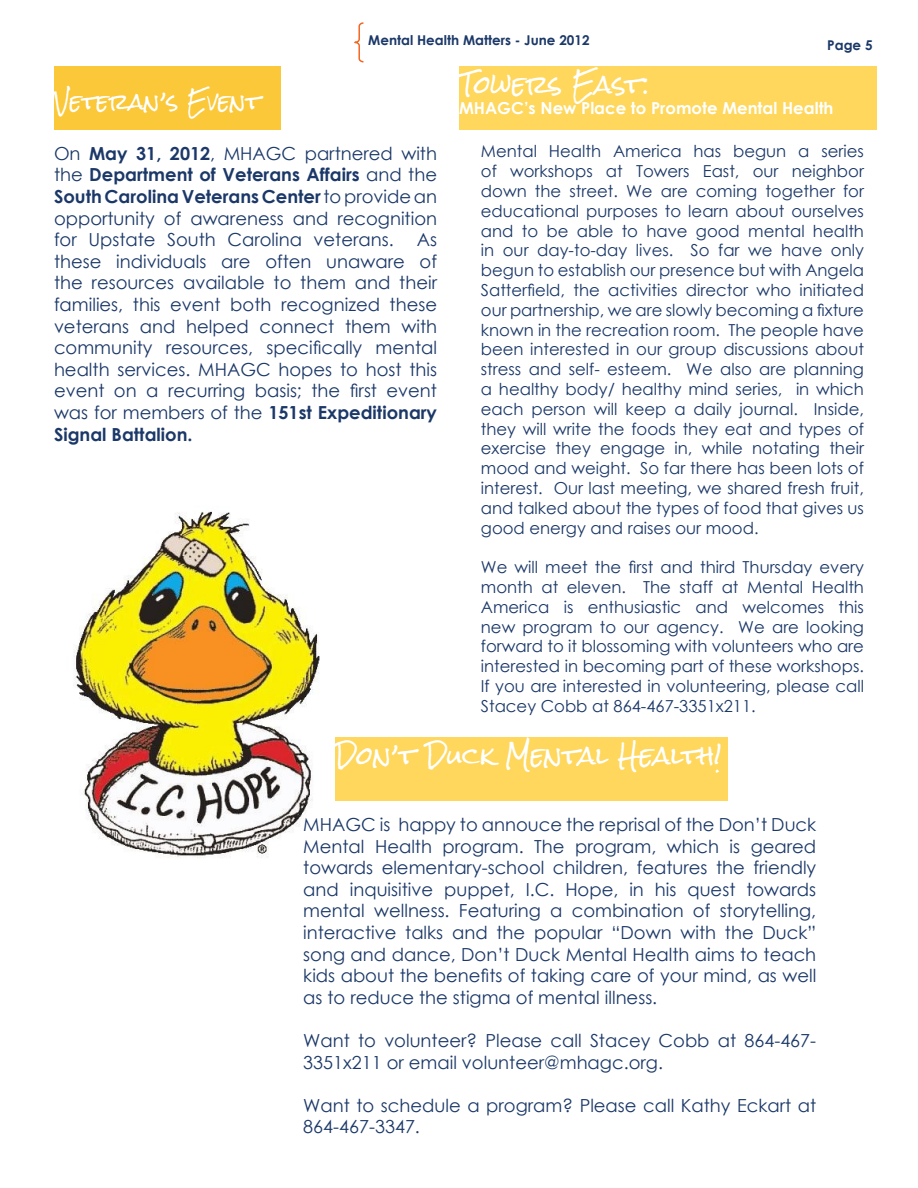
<style>
.page{position:relative;width:918px;height:1188px;background:#fff}
.page>*{position:absolute;margin:0;border:0;box-sizing:border-box;transform-origin:0 0}
.t1{font:24px "Rock Salt";color:#fff}
.t2{font:21px "Rock Salt";color:#fff}
.t3{font:18px/21.6px "Century Gothic";color:#1b3868;text-align:justify}
.t4{font:16.5px/19.8px "Century Gothic";color:#1b3868;text-align:justify}
.t5{font:700 16.5px "Century Gothic";color:#fff}
.t6{font:700 13.5px "Century Gothic";color:#1b3868}
.s1{font-weight:700}
</style>
<div class="page">
<div style="left:54px;top:66px;width:227px;height:64px;background:#fac839"></div>
<div style="left:459px;top:66px;width:418px;height:64px;background:#fed75c"></div>
<img style="left:74px;top:511px;width:246px;height:347px">
<div style="left:335px;top:737px;width:393px;height:64px;background:#fed75c"></div>
<svg style="left:354px;top:22px;width:10px;height:41px"></svg>
<p class="t2" style="left:54px;top:90px;width:208px">Veteran’s Event</p>
<p class="t6" style="left:368px;top:29px;width:223px">Mental Health Matters - June 2012</p>
<p class="t6" style="left:827px;top:35px;width:47px">Page 5</p>
<p class="t1" style="left:459px;top:72px;width:192px">Towers East:</p>
<p class="t5" style="left:459px;top:96px;width:376px">MHAGC’s New Place to Promote Mental Health</p>
<p class="t3" style="left:54px;top:142px;width:385px">On <span class="s1">May 31, 2012</span>, MHAGC partnered with the <span class="s1">Department of Veterans Affairs</span> and the <span class="s1">South Carolina Veterans Center</span> to provide an opportunity of awareness and recognition for Upstate South Carolina veterans.</p>
<p class="t3" style="left:54px;top:229px;width:385px;text-indent:363px">As these individuals are often unaware of the resources available to them and their families, this event both recognized these veterans and helped connect them with community resources, specifically mental health services. MHAGC hopes to host this event on a recurring basis; the first event was for members of the <span class="s1">151st Expeditionary Signal Battalion.</span></p>
<p class="t4" style="left:481px;top:141px;width:385px">Mental Health America has begun a series of workshops at Towers East, our neighbor down the street. We are coming together for educational purposes to learn about ourselves and to be able to have good mental health in our day-to-day lives. So far we have only begun to establish our presence but with Angela Satterfield, the activities director who initiated our partnership, we are slowly becoming a fixture known in the recreation room. The people have been interested in our group discussions about stress and self- esteem. We also are planning a healthy body/ healthy mind series, in which each person will keep a daily journal. Inside, they will write the foods they eat and types of exercise they engage in, while notating their mood and weight. So far there has been lots of interest. Our last meeting, we shared fresh fruit, and talked about the types of food that gives us good energy and raises our mood.</p>
<p class="t4" style="left:481px;top:557px;width:385px">We will meet the first and third Thursday every month at eleven. The staff at Mental Health America is enthusiastic and welcomes this new program to our agency. We are looking forward to it blossoming with volunteers who are interested in becoming part of these workshops.<br>If you are interested in volunteering, please call Stacey Cobb at 864-467-3351x211.</p>
<p class="t1" style="left:335px;top:743px;width:388px">Don’t Duck Mental Health!</p>
<p class="t3" style="left:303px;top:813px;width:515px">MHAGC is happy to annouce the reprisal of the Don’t Duck Mental Health program. The program, which is geared towards elementary-school children, features the friendly and inquisitive puppet, I.C. Hope, in his quest towards mental wellness. Featuring a combination of storytelling, interactive talks and the popular “Down with the Duck” song and dance, Don’t Duck Mental Health aims to teach kids about the benefits of taking care of your mind, as well as to reduce the stigma of mental illness.</p>
<p class="t3" style="left:303px;top:1029px;width:514px">Want to volunteer? Please call Stacey Cobb at 864-467-<br>3351x211 or email volunteer@mhagc.org.</p>
<p class="t3" style="left:303px;top:1094px;width:514px">Want to schedule a program? Please call Kathy Eckart at<br>864-467-3347.</p>
</div>
